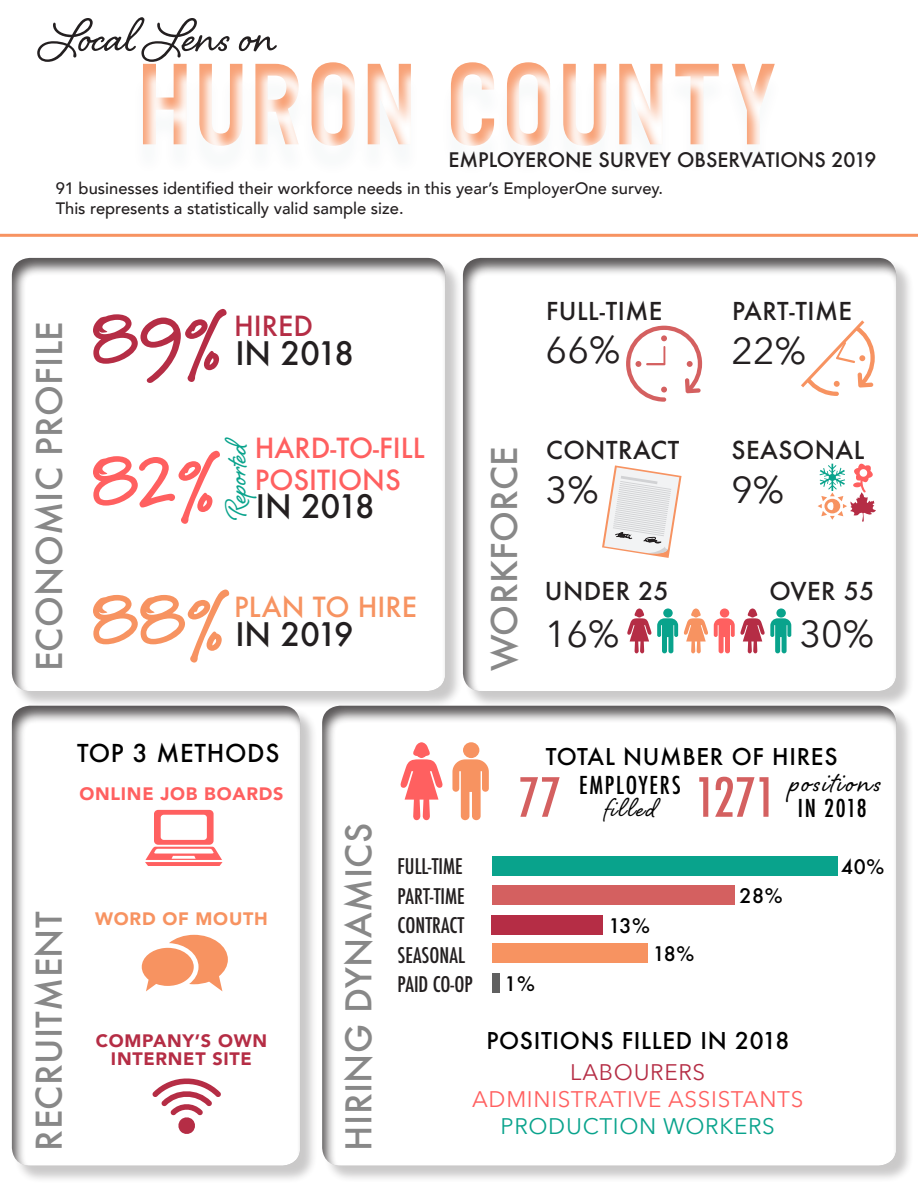
<style>
.page{position:relative;width:918px;height:1188px;background:#fff}
.page>*{position:absolute;margin:0;border:0;box-sizing:border-box;transform-origin:0 0}
.t1{font:700 75px "Marydale";color:#b52d45}
.t2{font:700 75px "Marydale";color:#f79361}
.t3{font:700 75px "Marydale";color:#ff6060}
.t4{font:60px "Shelby";color:#231f20}
.t5{font:500 condensed 52.5px "Futura";letter-spacing:-.02em;color:#d46060}
.t6{font:37.5px "Avenir Next";color:#231f20}
.t7{font:37.5px "Shelby";letter-spacing:.06em;color:#000}
.t8{font:37.5px "Shelby";color:#09a38c}
.t9{font:500 34.5px "Futura";letter-spacing:.01em;color:#888}
.t10{font:33px "Shelby";letter-spacing:.07em;color:#000}
.t11{font:500 31.5px "Futura";letter-spacing:-.04em;color:#231f20}
.t12{font:500 27px/32.4px "Futura";color:#ff6060}
.t13{font:500 27px "Futura";color:#f79361}
.t14{font:500 27px "Futura";color:#b52d45}
.t15{font:500 24px "Futura";letter-spacing:.02em;color:#231f20}
.t16{font:500 condensed 24px "Futura";letter-spacing:.07em;color:#000}
.t17{font:500 24px "Futura";letter-spacing:.03em;color:#000}
.t18{font:500 22.5px "Futura";letter-spacing:.03em;color:#000}
.t19{font:22.5px "Avenir Next";letter-spacing:.03em;color:#ff6060}
.t20{font:22.5px "Avenir Next";letter-spacing:.03em;color:#09a38c}
.t21{font:22.5px "Avenir Next";letter-spacing:.03em;color:#b52d45}
.t22{font:500 condensed 21px "Futura";color:#231f20}
.t23{font:500 19.5px "Futura";color:#231f20}
.t24{font:500 19.5px "Futura";letter-spacing:-.005em;color:#000}
.t25{font:900 18px "Avenir";letter-spacing:.04em;color:#b52d45}
.t26{font:900 18px "Avenir";letter-spacing:.04em;color:#ff6060}
.t27{font:900 18px "Avenir";letter-spacing:.04em;color:#f79361}
.t28{font:500 16.5px "Avenir";color:#231f20}
</style>
<div class="page">
<div style="left:13px;top:707px;width:305px;height:476px;background:#231f20;opacity:.24"></div>
<div style="left:11px;top:705px;width:292px;height:463px;background:#231f20;opacity:.75"></div>
<div style="left:464px;top:259px;width:450px;height:450px;background:#231f20;opacity:.24"></div>
<div style="left:462px;top:257px;width:437px;height:437px;background:#231f20;opacity:.75"></div>
<div style="left:13px;top:259px;width:450px;height:450px;background:#231f20;opacity:.24"></div>
<div style="left:1px;top:251px;width:447px;height:443px;background:#231f20;opacity:.75"></div>
<div style="left:30px;top:32px;width:849px;height:148px;background:#f79361;opacity:.87"></div>
<svg style="left:626px;top:326px;width:76px;height:76px"></svg>
<svg style="left:765px;top:288px;width:110px;height:108px"></svg>
<hr style="left:0;top:234px;width:918px;height:3px;background:#f79361">
<svg style="left:684px;top:608px;width:24px;height:45px"></svg>
<svg style="left:627px;top:608px;width:51px;height:45px"></svg>
<svg style="left:714px;top:608px;width:77px;height:45px"></svg>
<svg style="left:818px;top:463px;width:58px;height:59px"></svg>
<svg style="left:152px;top:1074px;width:69px;height:61px"></svg>
<svg style="left:145px;top:810px;width:78px;height:56px"></svg>
<svg style="left:142px;top:935px;width:86px;height:56px"></svg>
<div style="left:323px;top:707px;width:591px;height:476px;background:#231f20;opacity:.24"></div>
<div style="left:322px;top:700px;width:577px;height:468px;background:#231f20;opacity:.75"></div>
<svg style="left:452px;top:742px;width:37px;height:78px"></svg>
<svg style="left:400px;top:742px;width:43px;height:78px"></svg>
<svg style="left:602px;top:465px;width:80px;height:93px"></svg>
<div style="left:492px;top:856px;width:346px;height:20px;background:#09a38c"></div>
<div style="left:492px;top:886px;width:242px;height:19px;background:#d46060"></div>
<div style="left:492px;top:916px;width:111px;height:19px;background:#b52d45"></div>
<div style="left:492px;top:944px;width:155px;height:19px;background:#f79361"></div>
<div style="left:492px;top:974px;width:8px;height:19px;background:#606060"></div>
<p class="t4" style="left:41px;top:-5px;width:237px">Local Lens on</p>
<p class="t23" style="left:449px;top:147px;width:430px">EMPLOYERONE SURVEY OBSERVATIONS 2019</p>
<p class="t28" style="left:56px;top:174px;width:609px">91 businesses identified their workforce needs in this year’s EmployerOne survey.</p>
<p class="t28" style="left:56px;top:194px;width:349px">This represents a statistically valid sample size.</p>
<p class="t9" style="left:26px;top:671px;width:352px;rotate:-90deg">ECONOMIC PROFILE</p>
<p class="t1" style="left:92px;top:293px;width:134px">89%</p>
<p class="t14" style="left:234px;top:307px;width:80px">HIRED</p>
<p class="t11" style="left:235px;top:332px;width:120px">IN 2018</p>
<p class="t12" style="left:255px;top:431px;width:171px">HARD-TO-FILL<br>POSITIONS</p>
<p class="t8" style="left:211px;top:518px;width:83px;rotate:-90deg">Reported</p>
<p class="t3" style="left:92px;top:435px;width:128px">82%</p>
<p class="t11" style="left:256px;top:485px;width:120px">IN 2018</p>
<p class="t2" style="left:92px;top:574px;width:137px">88%</p>
<p class="t13" style="left:234px;top:588px;width:184px">PLAN TO HIRE</p>
<p class="t11" style="left:235px;top:613px;width:120px">IN 2019</p>
<p class="t15" style="left:546px;top:294px;width:118px">FULL-TIME</p>
<p class="t6" style="left:546px;top:318px;width:76px">66%</p>
<p class="t9" style="left:481px;top:671px;width:226px;rotate:-90deg">WORKFORCE</p>
<p class="t15" style="left:546px;top:434px;width:135px">CONTRACT</p>
<p class="t6" style="left:546px;top:458px;width:54px">3%</p>
<p class="t15" style="left:545px;top:575px;width:125px">UNDER 25</p>
<p class="t6" style="left:545px;top:602px;width:76px">16%</p>
<p class="t15" style="left:732px;top:295px;width:122px">PART-TIME</p>
<p class="t6" style="left:731px;top:319px;width:76px">22%</p>
<p class="t15" style="left:732px;top:434px;width:134px">SEASONAL</p>
<p class="t6" style="left:731px;top:458px;width:54px">9%</p>
<p class="t15" style="left:769px;top:575px;width:106px">OVER 55</p>
<p class="t6" style="left:799px;top:602px;width:76px">30%</p>
<p class="t17" style="left:77px;top:737px;width:204px">TOP 3 METHODS</p>
<p class="t26" style="left:79px;top:778px;width:206px">ONLINE JOB BOARDS</p>
<p class="t9" style="left:25px;top:1150px;width:240px;rotate:-90deg">RECRUITMENT</p>
<p class="t27" style="left:95px;top:904px;width:174px">WORD OF MOUTH</p>
<p class="t25" style="left:96px;top:1025px;width:173px">COMPANY’S OWN</p>
<p class="t25" style="left:111px;top:1043px;width:142px">INTERNET SITE</p>
<p class="t9" style="left:335px;top:1150px;width:329px;rotate:-90deg">HIRING DYNAMICS</p>
<p class="t22" style="left:398px;top:853px;width:67px">FULL-TIME</p>
<p class="t22" style="left:398px;top:882px;width:69px">PART-TIME</p>
<p class="t22" style="left:398px;top:912px;width:68px">CONTRACT</p>
<p class="t22" style="left:398px;top:941px;width:69px">SEASONAL</p>
<p class="t22" style="left:398px;top:971px;width:77px">PAID CO-OP</p>
<p class="t18" style="left:546px;top:741px;width:293px">TOTAL NUMBER OF HIRES</p>
<p class="t5" style="left:518px;top:764px;width:45px">77</p>
<p class="t16" style="left:579px;top:769px;width:103px">EMPLOYERS</p>
<p class="t7" style="left:789px;top:756px;width:93px">positions</p>
<p class="t5" style="left:695px;top:764px;width:83px">1271</p>
<p class="t10" style="left:604px;top:786px;width:53px">filled</p>
<p class="t16" style="left:798px;top:793px;width:70px">IN 2018</p>
<p class="t24" style="left:504px;top:971px;width:32px">1%</p>
<p class="t24" style="left:608px;top:913px;width:43px">13%</p>
<p class="t24" style="left:653px;top:941px;width:43px">18%</p>
<p class="t24" style="left:739px;top:883px;width:45px">28%</p>
<p class="t24" style="left:841px;top:853px;width:45px">40%</p>
<p class="t18" style="left:486px;top:1025px;width:304px">POSITIONS FILLED IN 2018</p>
<p class="t21" style="left:570px;top:1053px;width:137px">LABOURERS</p>
<p class="t19" style="left:472px;top:1080px;width:333px">ADMINISTRATIVE ASSISTANTS</p>
<p class="t20" style="left:501px;top:1107px;width:276px">PRODUCTION WORKERS</p>
</div>
